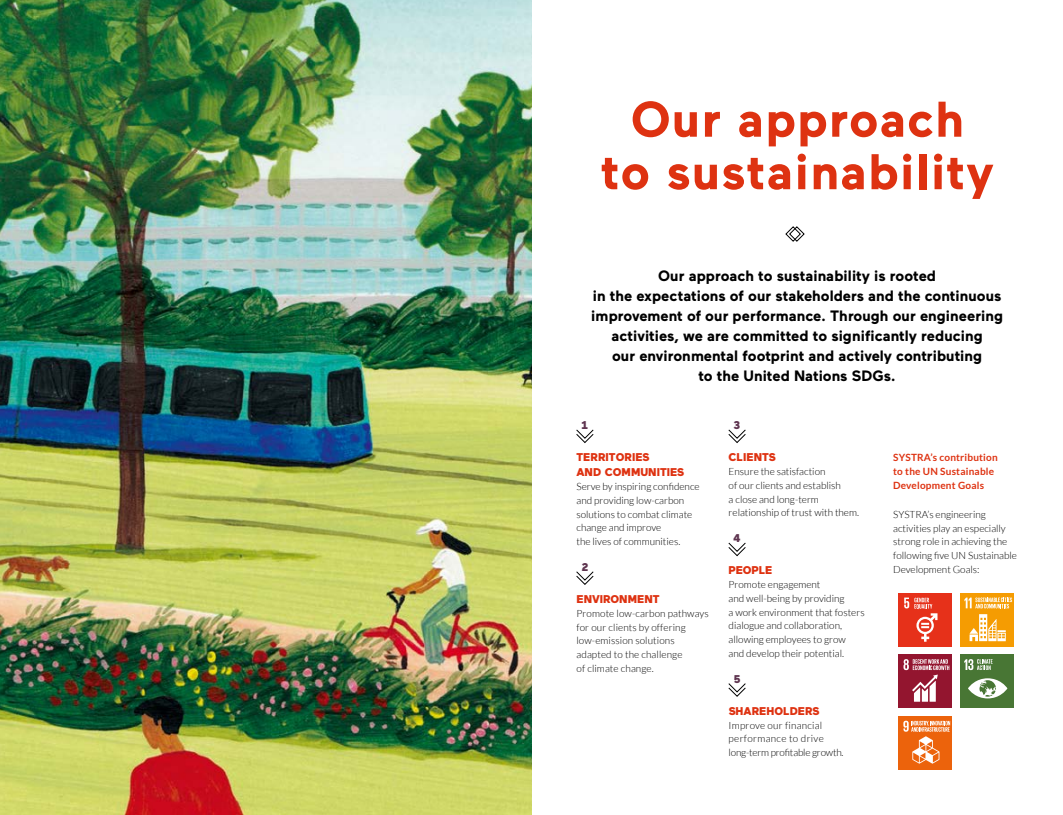
<style>
.page{position:relative;width:1063px;height:815px;background:#fff}
.page>*{position:absolute;margin:0;border:0;box-sizing:border-box;transform-origin:0 0}
.t1{font:700 50px/52.5px "Maax";letter-spacing:.025em;color:#de3211;text-align:center}
.t2{font:700 15px/20px "Maax";color:#000;text-align:center}
.t3{font:900 11.25px/15px "Maax";color:#de3211}
.t4{font:900 11.25px "Maax";color:#5f3550}
.t5{font:300 10px/13.8px "Lato";color:#000}
.t6{font:300 10px/13.8px "Lato";letter-spacing:.02em;color:#000}
.t7{font:700 10px/13.8px "Lato";letter-spacing:.02em;color:#de3211}
</style>
<div class="page">
<img style="left:0;top:0;width:531px;height:815px">
<div style="left:899px;top:593px;width:53px;height:53px;background:#e6311a"></div>
<svg style="left:904px;top:598px;width:34px;height:44px"></svg>
<div style="left:961px;top:593px;width:53px;height:53px;background:#f59c02"></div>
<svg style="left:970px;top:614px;width:36px;height:27px"></svg>
<svg style="left:964px;top:598px;width:48px;height:10px"></svg>
<div style="left:961px;top:655px;width:53px;height:53px;background:#487634"></div>
<svg style="left:968px;top:678px;width:39px;height:20px"></svg>
<svg style="left:964px;top:659px;width:29px;height:11px"></svg>
<div style="left:899px;top:655px;width:53px;height:53px;background:#93152f"></div>
<svg style="left:903px;top:659px;width:46px;height:43px"></svg>
<div style="left:899px;top:716px;width:53px;height:54px;background:#ec630c"></div>
<svg style="left:903px;top:721px;width:47px;height:43px"></svg>
<svg style="left:785px;top:226px;width:20px;height:16px"></svg>
<svg style="left:728px;top:429px;width:18px;height:14px"></svg>
<svg style="left:576px;top:429px;width:18px;height:14px"></svg>
<svg style="left:728px;top:683px;width:18px;height:14px"></svg>
<svg style="left:576px;top:571px;width:18px;height:14px"></svg>
<svg style="left:728px;top:543px;width:18px;height:13px"></svg>
<h1 class="t1" style="left:601px;top:94px;width:394px">Our approach to sustainability</h1>
<p class="t2" style="left:591px;top:266px;width:413px">Our approach to sustainability is rooted<br>in the expectations of our stakeholders and the continuous improvement of our performance. Through our engineering activities, we are committed to significantly reducing<br>our environmental footprint and actively contributing<br>to the United Nations SDGs.</p>
<p class="t4" style="left:582px;top:419px;width:8px">1</p>
<p class="t3" style="left:576px;top:450px;width:109px">TERRITORIES<br>AND COMMUNITIES</p>
<p class="t5" style="left:576px;top:480px;width:125px">Serve by inspiring confidence and providing low-carbon solutions to combat climate change and improve<br>the lives of communities.</p>
<p class="t4" style="left:581px;top:561px;width:9px">2</p>
<p class="t3" style="left:577px;top:592px;width:85px">ENVIRONMENT</p>
<p class="t5" style="left:576px;top:606px;width:134px">Promote low-carbon pathways for our clients by offering low-emission solutions adapted to the challenge<br>of climate change.</p>
<p class="t4" style="left:734px;top:419px;width:8px">3</p>
<p class="t3" style="left:729px;top:450px;width:49px">CLIENTS</p>
<p class="t5" style="left:729px;top:465px;width:132px">Ensure the satisfaction<br>of our clients and establish<br>a close and long-term relationship of trust with them.</p>
<p class="t4" style="left:734px;top:532px;width:8px">4</p>
<p class="t3" style="left:729px;top:563px;width:45px">PEOPLE</p>
<p class="t5" style="left:729px;top:578px;width:137px">Promote engagement<br>and well-being by providing<br>a work environment that fosters dialogue and collaboration, allowing employees to grow<br>and develop their potential.</p>
<p class="t4" style="left:734px;top:673px;width:8px">5</p>
<p class="t3" style="left:729px;top:704px;width:93px">SHAREHOLDERS</p>
<p class="t6" style="left:729px;top:718px;width:116px">Improve our financial performance to drive long-term profitable growth.</p>
<p class="t7" style="left:893px;top:450px;width:106px">SYSTRA’s contribution to the UN Sustainable<br>Development Goals</p>
<p class="t5" style="left:893px;top:507px;width:125px">SYSTRA’s engineering activities play an especially strong role in achieving the following five UN Sustainable<br>Development Goals:</p>
</div>
